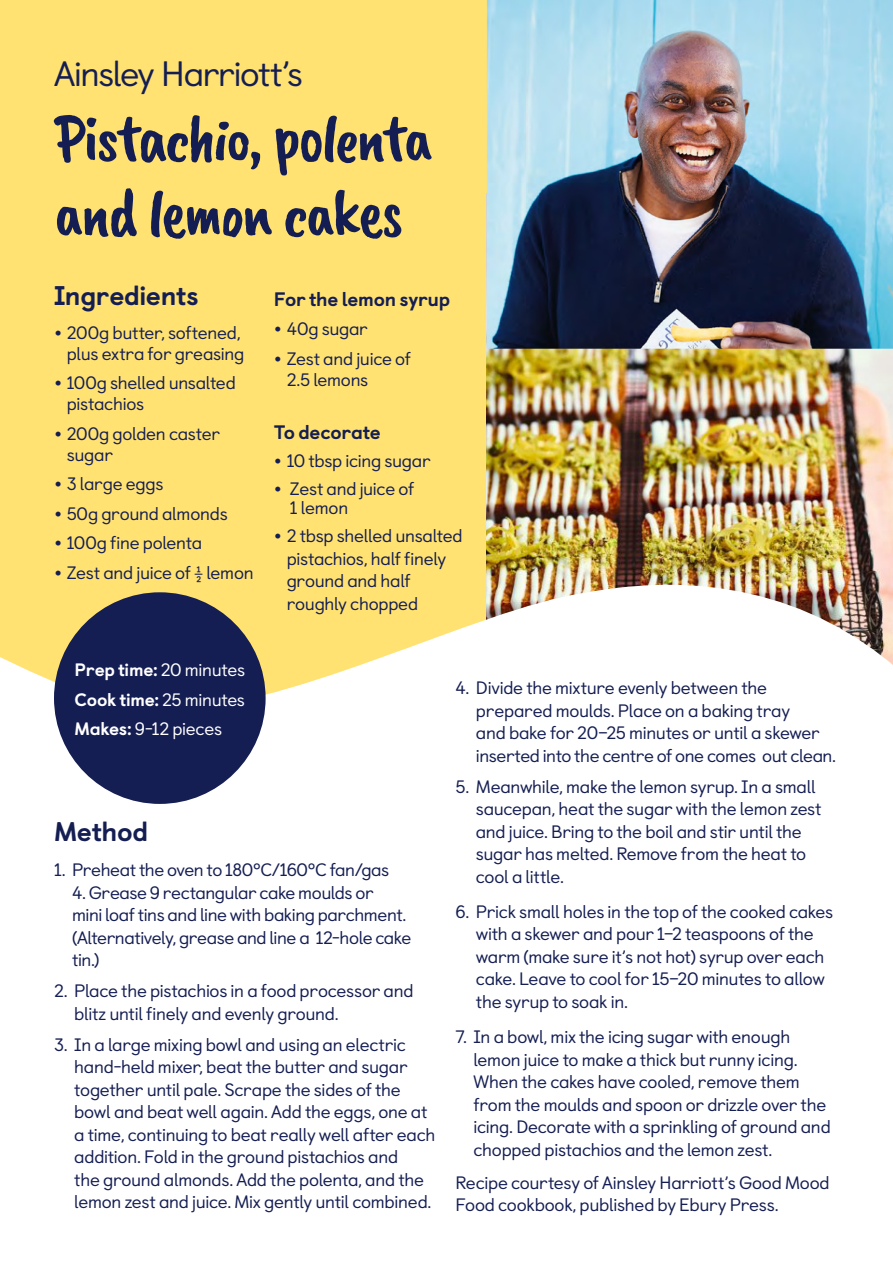
<style>
.page{position:relative;width:893px;height:1263px;background:#fff}
.page>*{position:absolute;margin:0;border:0;box-sizing:border-box;transform-origin:0 0}
.Caveat_Brush_Inky{font:67.5px/75px "Caveat Brush";letter-spacing:-.045em;color:#151e53}
.Caveat_Brush_Inky-2{font:35.25px "Castledown";letter-spacing:-.04em;color:#151e53}
.Method___Ingedients_Title{font:800 27px "Castledown";letter-spacing:-.015em;color:#151e53}
.sub_categories{font:800 19.5px "Castledown";letter-spacing:-.015em;color:#151e53}
.Method_Paragraph{font:18px/22.5px "Castledown";letter-spacing:-.015em;color:#151e53}
.bullet{font:18px/21px "Castledown";letter-spacing:-.015em;color:#151e53}
.Ingredients{font:18px/21px "Castledown";letter-spacing:-.015em;color:#151e53}
.Prep_time_instuctions{font:800 18px "Castledown";letter-spacing:-.015em;color:#fff}
.Prep_time_instuctions-2{font:18px "Castledown";letter-spacing:-.015em;color:#fff}
.s1{font-size:25.5px}
.s2{font-weight:400}
.s3{font-weight:800}
</style>
<div class="page">
<div style="left:0;top:0;width:893px;height:910px;background:#ffe271"></div>
<img style="left:487px;top:349px;width:406px;height:175px">
<img style="left:487px;top:0;width:406px;height:349px">
<svg style="left:0;top:524px;width:893px;height:386px;fill:#fff"></svg>
<div style="left:54px;top:592px;width:212px;height:212px;background:#151e53;border-radius:50%"></div>
<h2 class="Caveat_Brush_Inky-2" style="left:54px;top:47px;width:251px">Ainsley Harriott’s</h2>
<h2 class="Caveat_Brush_Inky" style="left:54px;top:102px;width:380px">Pistachio, polenta and lemon cakes</h2>
<h3 class="Method___Ingedients_Title" style="left:54px;top:273px;width:146px">Ingredients</h3>
<p class="bullet" style="left:54px;top:320px;width:192px;text-align:right"><span class="s1">•</span> 200g butter, softened, plus extra for greasing</p>
<p class="bullet" style="left:67px;top:371px;width:171px;text-indent:-13px"><span class="s1">•</span> 100g shelled unsalted pistachios</p>
<p class="bullet" style="left:67px;top:421px;width:155px;text-indent:-13px"><span class="s1">•</span> 200g golden caster sugar</p>
<p class="bullet" style="left:54px;top:472px;width:111px"><span class="s1">•</span> 3 large eggs</p>
<p class="bullet" style="left:54px;top:501px;width:175px"><span class="s1">•</span> 50g ground almonds</p>
<p class="bullet" style="left:54px;top:531px;width:150px"><span class="s1">•</span> 100g fine polenta</p>
<p class="bullet" style="left:54px;top:560px;width:201px"><span class="s1">•</span> Zest and juice of ½ lemon</p>
<h4 class="sub_categories" style="left:274px;top:283px;width:178px">For the lemon syrup</h4>
<p class="bullet" style="left:274px;top:317px;width:96px"><span class="s1">•</span> 40g sugar</p>
<p class="bullet" style="left:287px;top:346px;width:126px;text-indent:-13px"><span class="s1">•</span> Zest and juice of<br>2.5 lemons</p>
<h4 class="sub_categories" style="left:274px;top:416px;width:108px">To decorate</h4>
<p class="bullet" style="left:274px;top:448px;width:158px"><span class="s1">•</span> 10 tbsp icing sugar</p>
<p class="bullet" style="left:290px;top:477px;width:126px;line-height:19.5px;text-indent:-16px"><span class="s1">•</span> Zest and juice of<br>1 lemon</p>
<p class="bullet" style="left:287px;top:523px;width:177px;line-height:22.5px;text-indent:-13px"><span class="s1">•</span> 2 tbsp shelled unsalted pistachios, half finely ground and half roughly chopped</p>
<p class="Prep_time_instuctions" style="left:75px;top:655px;width:172px">Prep time: <span class="s2">20 minutes</span></p>
<p class="Prep_time_instuctions" style="left:75px;top:685px;width:172px">Cook time: <span class="s2">25 minutes</span></p>
<p class="Prep_time_instuctions-2" style="left:75px;top:715px;width:149px"><span class="s3">Makes:</span> 9-12 pieces</p>
<h3 class="Method___Ingedients_Title" style="left:54px;top:809px;width:96px">Method</h3>
<p class="Method_Paragraph" style="left:54px;top:857px;width:337px">1. Preheat the oven to 180°C/160°C fan/gas</p>
<p class="Method_Paragraph" style="left:72px;top:879px;width:341px">4. Grease 9 rectangular cake moulds or<br>mini loaf tins and line with baking parchment. (Alternatively, grease and line a 12-hole cake tin.)</p>
<p class="Method_Paragraph" style="left:74px;top:978px;width:341px;text-indent:-20px">2. Place the pistachios in a food processor and blitz until finely and evenly ground.</p>
<p class="Method_Paragraph" style="left:74px;top:1031px;width:363px;text-indent:-20px">3. In a large mixing bowl and using an electric hand-held mixer, beat the butter and sugar together until pale. Scrape the sides of the bowl and beat well again. Add the eggs, one at a time, continuing to beat really well after each addition. Fold in the ground pistachios and<br>the ground almonds. Add the polenta, and the lemon zest and juice. Mix gently until combined.</p>
<p class="Method_Paragraph" style="left:476px;top:675px;width:362px;text-indent:-20px">4. Divide the mixture evenly between the prepared moulds. Place on a baking tray<br>and bake for 20–25 minutes or until a skewer inserted into the centre of one comes out clean.</p>
<p class="Method_Paragraph" style="left:476px;top:773px;width:347px;text-indent:-20px">5. Meanwhile, make the lemon syrup. In a small saucepan, heat the sugar with the lemon zest and juice. Bring to the boil and stir until the sugar has melted. Remove from the heat to cool a little.</p>
<p class="Method_Paragraph" style="left:476px;top:899px;width:359px;text-indent:-20px">6. Prick small holes in the top of the cooked cakes with a skewer and pour 1–2 teaspoons of the warm (make sure it’s not hot) syrup over each cake. Leave to cool for 15–20 minutes to allow the syrup to soak in.</p>
<p class="Method_Paragraph" style="left:473px;top:1024px;width:359px;text-indent:-18px">7. In a bowl, mix the icing sugar with enough lemon juice to make a thick but runny icing.<br>When the cakes have cooled, remove them from the moulds and spoon or drizzle over the icing. Decorate with a sprinkling of ground and chopped pistachios and the lemon zest.</p>
<p class="Ingredients" style="left:455px;top:1171px;width:376px">Recipe courtesy of Ainsley Harriott’s Good Mood<br>Food cookbook, published by Ebury Press.</p>
</div>
